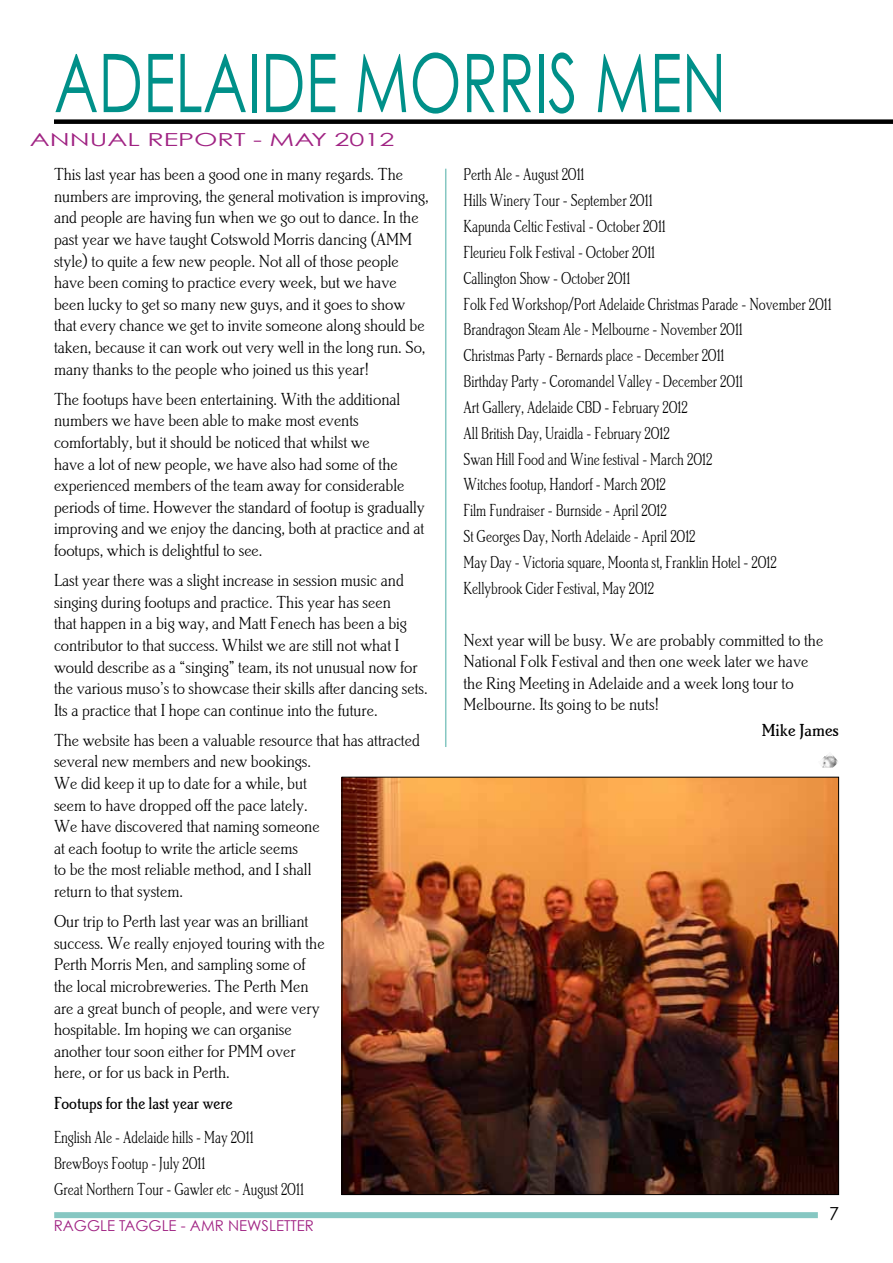
<style>
.page{position:relative;width:893px;height:1263px;background:#fff}
.page>*{position:absolute;margin:0;border:0;box-sizing:border-box;transform-origin:0 0}
.t1{font:81px "Weezer Font";color:#009089;scale:.74 1}
.t2{font:18px/21.6px "Brighton Light Let Plain";color:#000}
.t3{font:18px/25.8px "Brighton Light Let Plain";color:#000;scale:.84 1}
.t4{font:18px "Brighton Medium Let Plain";color:#000;scale:.9 1}
.t5{font:18px "Weezer Font";color:#a02383;scale:1.5 1}
.t6{font:18px "Brighton Medium Let Plain";color:#000}
.t7{font:18px "Weezer Font";color:#000}
.t8{font:15px "Weezer Font";color:#a02383}
</style>
<div class="page">
<div style="left:54px;top:1212px;width:764px;height:6px;background:#86c7c2"></div>
<img style="left:821px;top:754px;width:17px;height:13px">
<hr style="left:445px;top:169px;width:1px;height:578px;background:#86c7c2">
<div style="left:54px;top:119px;width:839px;height:5px;background:#000"></div>
<img style="left:344px;top:779px;width:493px;height:414px">
<h1 class="t1" style="left:54px;top:33px;width:588px">ADELAIDE MORRIS</h1>
<h1 class="t1" style="left:594px;top:33px;width:165px">MEN</h1>
<p class="t5" style="left:30px;top:128px;width:64px">ANN UAL</p>
<p class="t5" style="left:147px;top:128px;width:110px">REPORT - MAY</p>
<p class="t5" style="left:334px;top:128px;width:41px">2012</p>
<p class="t2" style="left:54px;top:164px;width:376px">This last year has been a good one in many regards. The numbers are improving, the general motivation is improving, and people are having fun when we go out to dance. In the past year we have taught Cotswold Morris dancing (AMM style) to quite a few new people. Not all of those people have been coming to practice every week, but we have been lucky to get so many new guys, and it goes to show that every chance we get to invite someone along should be taken, because it can work out very well in the long run. So, many thanks to the people who joined us this year!</p>
<p class="t2" style="left:54px;top:388px;width:372px">The footups have been entertaining. With the additional numbers we have been able to make most events comfortably, but it should be noticed that whilst we<br>have a lot of new people, we have also had some of the experienced members of the team away for considerable periods of time. However the standard of footup is gradually improving and we enjoy the dancing, both at practice and at footups, which is delightful to see.</p>
<p class="t2" style="left:54px;top:569px;width:375px">Last year there was a slight increase in session music and singing during footups and practice. This year has seen<br>that happen in a big way, and Matt Fenech has been a big contributor to that success. Whilst we are still not what I would describe as a “singing” team, its not unusual now for the various muso’s to showcase their skills after dancing sets.<br>Its a practice that I hope can continue into the future.</p>
<p class="t2" style="left:54px;top:729px;width:367px">The website has been a valuable resource that has attracted several new members and new bookings.<br>We did keep it up to date for a while, but<br>seem to have dropped off the pace lately.<br>We have discovered that naming someone<br>at each footup to write the article seems<br>to be the most reliable method, and I shall<br>return to that system.</p>
<p class="t2" style="left:54px;top:910px;width:272px">Our trip to Perth last year was an brilliant success. We really enjoyed touring with the Perth Morris Men, and sampling some of the local microbreweries. The Perth Men are a great bunch of people, and were very hospitable. Im hoping we can organise another tour soon either for PMM over here, or for us back in Perth.</p>
<p class="t4" style="left:54px;top:1092px;width:200px">Footups for the last year were</p>
<p class="t3" style="left:54px;top:1124px;width:299px">English Ale - Adelaide hills - May 2011<br>BrewBoys Footup - July 2011<br>Great Northern Tour - Gawler etc - August 2011</p>
<p class="t3" style="left:463px;top:162px;width:440px">Perth Ale - August 2011<br>Hills Winery Tour - September 2011<br>Kapunda Celtic Festival - October 2011<br>Fleurieu Folk Festival - October 2011<br>Callington Show - October 2011<br>Folk Fed Workshop/Port Adelaide Christmas Parade - November 2011<br>Brandragon Steam Ale - Melbourne - November 2011<br>Christmas Party - Bernards place - December 2011<br>Birthday Party - Coromandel Valley - December 2011<br>Art Gallery, Adelaide CBD - February 2012<br>All British Day, Uraidla - February 2012<br>Swan Hill Food and Wine festival - March 2012<br>Witches footup, Handorf - March 2012<br>Film Fundraiser - Burnside - April 2012<br>St Georges Day, North Adelaide - April 2012<br>May Day - Victoria square, Moonta st, Franklin Hotel - 2012<br>Kellybrook Cider Festival, May 2012</p>
<p class="t2" style="left:463px;top:629px;width:361px">Next year will be busy. We are probably committed to the National Folk Festival and then one week later we have the Ring Meeting in Adelaide and a week long tour to Melbourne. Its going to be nuts!</p>
<p class="t6" style="left:762px;top:720px;width:79px">Mike James</p>
<p class="t8" style="left:54px;top:1217px;width:262px">RAGGLE TAGGLE - AMR NEWSLETTER</p>
<p class="t7" style="left:829px;top:1203px;width:11px">7</p>
</div>
